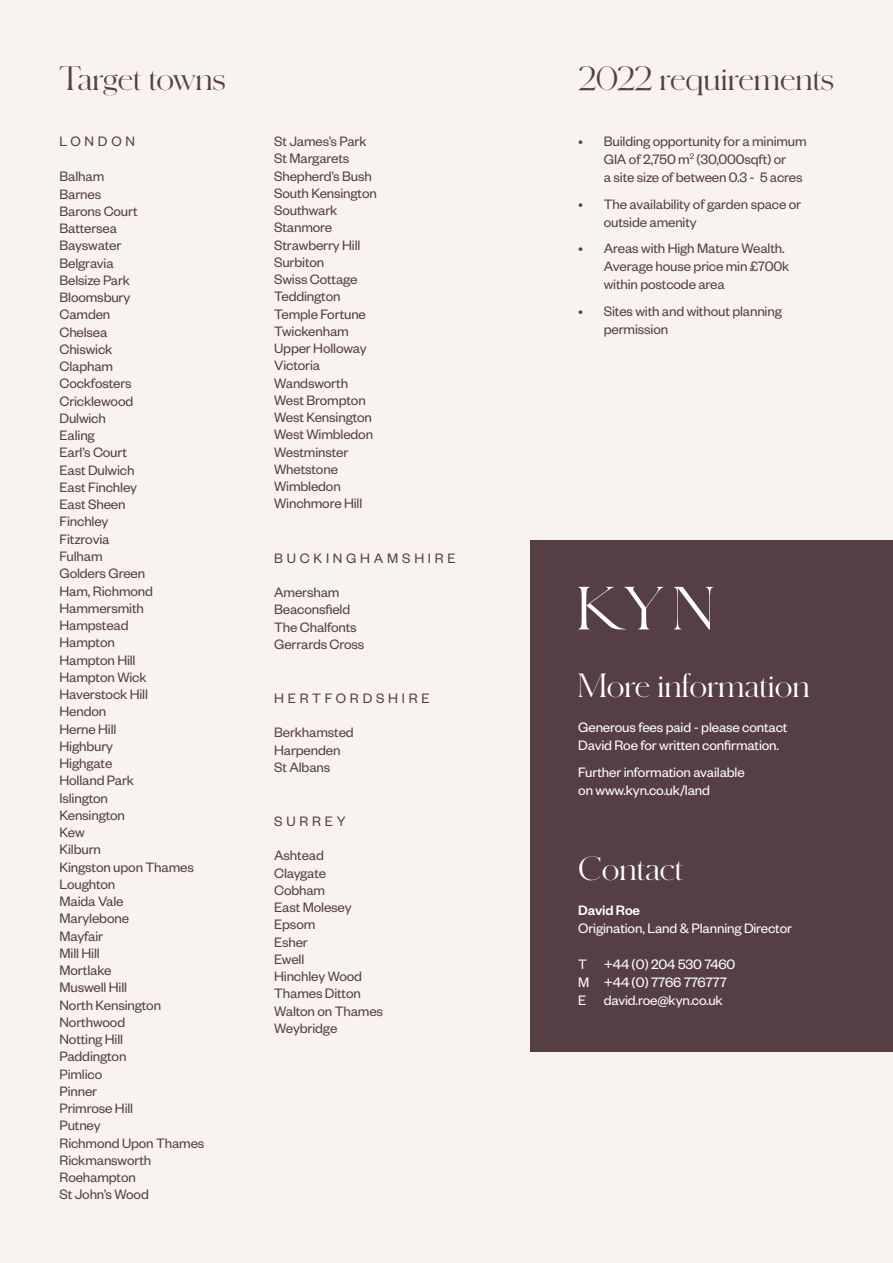
<style>
.page{position:relative;width:893px;height:1263px;background:#f8f3ee}
.page>*{position:absolute;margin:0;border:0;box-sizing:border-box;transform-origin:0 0}
.t1{font:31.5px "Schnyder Wide L Light";letter-spacing:-.005em;color:#553f45}
.t2{font:31.5px "Schnyder Wide L Light";color:#fff}
.t3{font:15px/17.2px "Founders Grotesk";letter-spacing:-.01em;color:#553f45}
.t4{font:15px/18px "Founders Grotesk";letter-spacing:-.01em;color:#fff}
.t5{font:15px "Founders Grotesk";letter-spacing:.25em;color:#553f45}
.t6{font:500 15px "Founders Grotesk";letter-spacing:-.01em;color:#fff}
</style>
<div class="page">
<div style="left:531px;top:540px;width:362px;height:512px;background:#553f45"></div>
<svg style="left:578px;top:587px;width:85px;height:42px"></svg>
<svg style="left:674px;top:587px;width:39px;height:43px"></svg>
<h1 class="t1" style="left:60px;top:57px;width:168px">Target towns</h1>
<h1 class="t1" style="left:578px;top:57px;width:258px">2022 requirements</h1>
<p class="t3" style="left:60px;top:132px;width:77px">LONDON</p>
<p class="t3" style="left:60px;top:167px;width:146px">Balham<br>Barnes<br>Barons Court<br>Battersea<br>Bayswater<br>Belgravia<br>Belsize Park<br>Bloomsbury<br>Camden<br>Chelsea<br>Chiswick<br>Clapham<br>Cockfosters<br>Cricklewood<br>Dulwich<br>Ealing<br>Earl’s Court<br>East Dulwich<br>East Finchley<br>East Sheen<br>Finchley<br>Fitzrovia<br>Fulham<br>Golders Green<br>Ham, Richmond<br>Hammersmith<br>Hampstead<br>Hampton<br>Hampton Hill<br>Hampton Wick<br>Haverstock Hill<br>Hendon<br>Herne Hill<br>Highbury<br>Highgate<br>Holland Park<br>Islington<br>Kensington<br>Kew<br>Kilburn<br>Kingston upon Thames<br>Loughton<br>Maida Vale<br>Marylebone<br>Mayfair<br>Mill Hill<br>Mortlake<br>Muswell Hill<br>North Kensington<br>Northwood<br>Notting Hill<br>Paddington<br>Pimlico<br>Pinner<br>Primrose Hill<br>Putney<br>Richmond Upon Thames<br>Rickmansworth<br>Roehampton<br>St John’s Wood</p>
<p class="t3" style="left:274px;top:132px;width:104px">St James’s Park<br>St Margarets<br>Shepherd’s Bush<br>South Kensington<br>Southwark<br>Stanmore<br>Strawberry Hill<br>Surbiton<br>Swiss Cottage<br>Teddington<br>Temple Fortune<br>Twickenham<br>Upper Holloway<br>Victoria<br>Wandsworth<br>West Brompton<br>West Kensington<br>West Wimbledon<br>Westminster<br>Whetstone<br>Wimbledon<br>Winchmore Hill</p>
<p class="t5" style="left:274px;top:548px;width:183px">BUCKINGHAMSHIRE</p>
<p class="t3" style="left:274px;top:583px;width:92px">Amersham<br>Beaconsfield<br>The Chalfonts<br>Gerrards Cross</p>
<p class="t5" style="left:274px;top:689px;width:157px">HERTFORDSHIRE</p>
<p class="t3" style="left:274px;top:723px;width:81px">Berkhamsted<br>Harpenden<br>St Albans</p>
<p class="t3" style="left:604px;top:132px;width:204px;line-height:18px;text-indent:-26px">• Building opportunity for a minimum<br>GIA of 2,750 m<sup>2</sup> (30,000sqft) or<br>a site size of between 0.3 - 5 acres</p>
<p class="t3" style="left:604px;top:194px;width:199px;line-height:18px;text-indent:-26px">• The availability of garden space or outside amenity</p>
<p class="t3" style="left:604px;top:239px;width:187px;line-height:18px;text-indent:-26px">• Areas with High Mature Wealth.<br>Average house price min £700k within postcode area</p>
<p class="t3" style="left:604px;top:301px;width:180px;line-height:18px;text-indent:-26px">• Sites with and without planning permission</p>
<h1 class="t2" style="left:578px;top:664px;width:233px">More information</h1>
<p class="t4" style="left:578px;top:717px;width:211px">Generous fees paid - please contact<br>David Roe for written confirmation.</p>
<p class="t4" style="left:578px;top:762px;width:168px">Further information available on www.kyn.co.uk/land</p>
<p class="t3" style="left:274px;top:812px;width:73px">SURREY</p>
<p class="t3" style="left:274px;top:846px;width:110px">Ashtead<br>Claygate<br>Cobham<br>East Molesey<br>Epsom<br>Esher<br>Ewell<br>Hinchley Wood<br>Thames Ditton<br>Walton on Thames<br>Weybridge</p>
<h1 class="t2" style="left:578px;top:847px;width:107px">Contact</h1>
<p class="t6" style="left:578px;top:901px;width:63px">David Roe</p>
<p class="t4" style="left:578px;top:918px;width:215px">Origination, Land &amp; Planning Director</p>
<p class="t4" style="left:578px;top:954px;width:159px">T +44 (0) 204 530 7460<br>M +44 (0) 7766 776777<br>E david.roe@kyn.co.uk</p>
</div>
